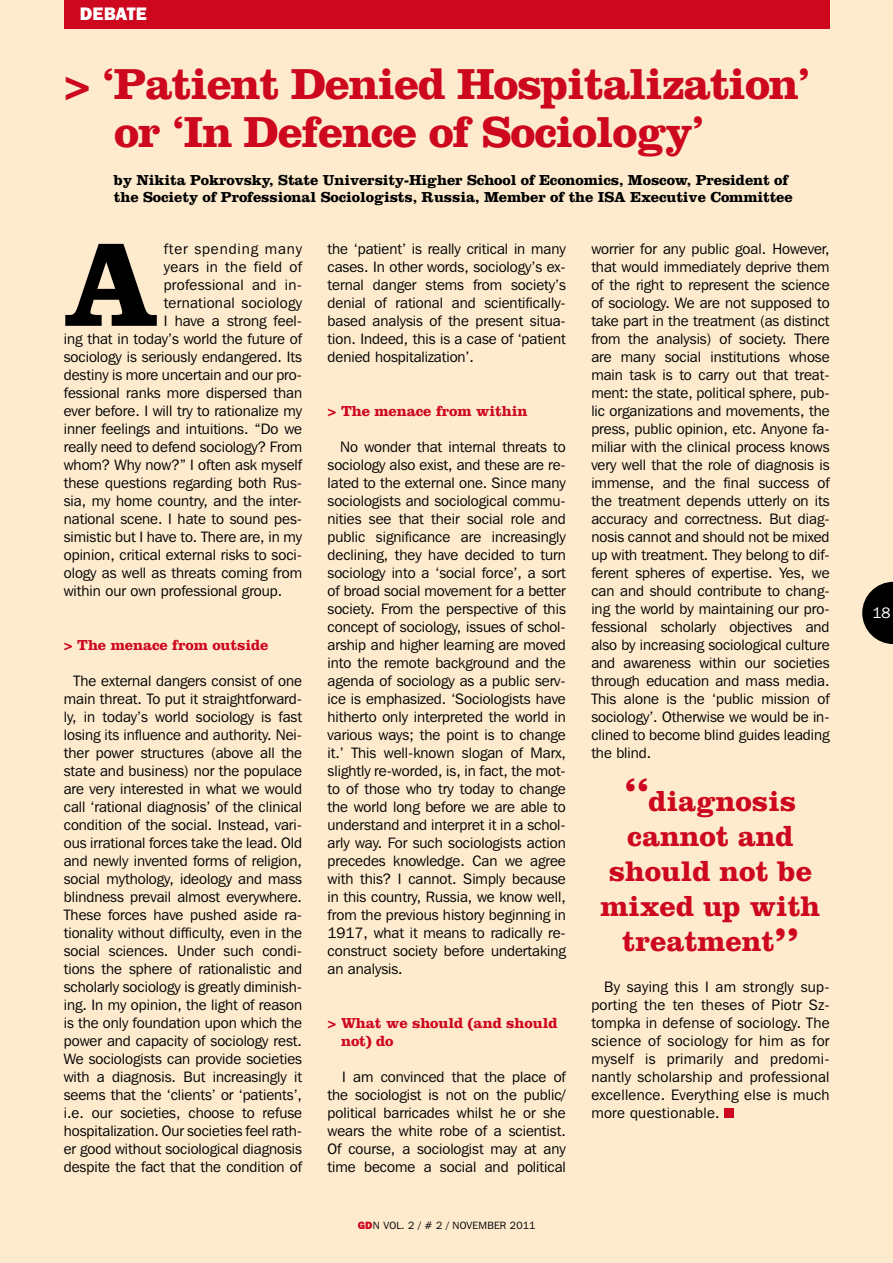
<style>
.page{position:relative;width:893px;height:1263px;background:#fff}
.page>*{position:absolute;margin:0;border:0;box-sizing:border-box;transform-origin:0 0}
.t1{font:700 123.6px "Clarendon";color:#000}
.t2{font:700 45px/48px "Clarendon";letter-spacing:-.025em;color:#cd071e}
.t3{font:700 29.55px/35.1px "Clarendon";color:#cd071e;text-align:center}
.t4{font:800 18px "Franklin Gothic IT Cby BT";letter-spacing:.01em;color:#fff}
.t5{font:15px/18px "Franklin Gothic IT Cby BT";color:#000;text-align:justify}
.t6{font:700 15px/16.5px "Clarendon";letter-spacing:-.01em;color:#000}
.t7{font:700 15px/18px "Clarendon";letter-spacing:-.005em;color:#cd071e}
.t8{font:15px "Franklin Gothic IT Cby BT";letter-spacing:.02em;color:#000}
.t9{font:15px "Franklin Gothic IT Cby BT";letter-spacing:.03em;color:#000}
.t10{font:15px "Franklin Gothic IT Cby BT";letter-spacing:.06em;color:#000}
.t11{font:15px "Franklin Gothic IT Cby BT";color:#fff}
.t12{font:10.5px "Franklin Gothic IT Cby BT";letter-spacing:.02em;color:#000}
.s1{font-size:48px}
.s2{font-weight:800;color:#cd071e}
</style>
<div class="page">
<div style="left:0;top:0;width:892px;height:1263px;background:#feebce"></div>
<div style="left:64px;top:0;width:765px;height:28px;background:#cd071e"></div>
<svg style="left:862px;top:582px;width:30px;height:62px"></svg>
<div style="left:724px;top:1108px;width:9px;height:10px;background:#cd071e"></div>
<p class="t4" style="left:80px;top:7px;width:69px">DEBATE</p>
<h2 class="t2" style="left:114px;top:64px;width:697px;text-indent:-50px">&gt; ‘Patient Denied Hospitalization’ or ‘In Defence of Sociology’</h2>
<p class="t6" style="left:114px;top:173px;width:680px">by Nikita Pokrovsky, State University-Higher School of Economics, Moscow, President of the Society of Professional Sociologists, Russia, Member of the ISA Executive Committee</p>
<h1 class="t1" style="left:64px;top:242px;width:98px">A</h1>
<p class="t10" style="left:164px;top:243px;width:140px">fter spending many</p>
<p class="t5" style="left:327px;top:241px;width:240px">the ‘patient’ is really critical in many cases. In other words, sociology’s ex&shy;ternal danger stems from society’s denial of rational and scientifically&shy;based analysis of the present situa&shy;tion. Indeed, this is a case of ‘patient denied hospitalization’.</p>
<p class="t5" style="left:591px;top:241px;width:240px">worrier for any public goal. However, that would immediately deprive them of the right to represent the science of sociology. We are not supposed to take part in the treatment (as distinct from the analysis) of society. There are many social institutions whose main task is to carry out that treat&shy;ment: the state, political sphere, pub&shy;lic organizations and movements, the press, public opinion, etc. Anyone fa&shy;miliar with the clinical process knows very well that the role of diagnosis is immense, and the final success of the treatment depends utterly on its accuracy and correctness. But diag&shy;nosis cannot and should not be mixed up with treatment. They belong to dif&shy;ferent spheres of expertise. Yes, we can and should contribute to chang&shy;ing the world by maintaining our pro&shy;fessional scholarly objectives and also by increasing sociological culture and awareness within our societies through education and mass media.<br>This alone is the ‘public mission of sociology’. Otherwise we would be in&shy;clined to become blind guides leading the blind.</p>
<p class="t9" style="left:164px;top:261px;width:140px">years in the field of</p>
<p class="t8" style="left:164px;top:279px;width:140px">professional and in-</p>
<p class="t8" style="left:164px;top:297px;width:140px">ternational sociology</p>
<p class="t5" style="left:164px;top:313px;width:140px">I have a strong feel-</p>
<p class="t5" style="left:64px;top:331px;width:240px">ing that in today’s world the future of</p>
<p class="t5" style="left:64px;top:349px;width:240px">sociology is seriously endangered. Its</p>
<p class="t5" style="left:64px;top:367px;width:240px">destiny is more uncertain and our pro-</p>
<p class="t5" style="left:64px;top:385px;width:240px">fessional ranks more dispersed than</p>
<p class="t5" style="left:64px;top:403px;width:240px">ever before. I will try to rationalize my</p>
<p class="t5" style="left:64px;top:421px;width:240px">inner feelings and intuitions. “Do we</p>
<p class="t5" style="left:64px;top:439px;width:240px">really need to defend sociology? From</p>
<p class="t5" style="left:64px;top:457px;width:240px">whom? Why now?” I often ask myself</p>
<p class="t5" style="left:64px;top:475px;width:240px">these questions regarding both Rus-</p>
<p class="t5" style="left:64px;top:493px;width:240px">sia, my home country, and the inter-</p>
<p class="t5" style="left:64px;top:511px;width:240px">national scene. I hate to sound pes-</p>
<p class="t5" style="left:64px;top:529px;width:240px">simistic but I have to. There are, in my</p>
<p class="t5" style="left:64px;top:547px;width:240px">opinion, critical external risks to soci-</p>
<p class="t5" style="left:64px;top:565px;width:240px">ology as well as threats coming from</p>
<p class="t5" style="left:64px;top:583px;width:220px">within our own professional group.</p>
<p class="t7" style="left:327px;top:403px;width:201px">&gt; The menace from within</p>
<p class="t5" style="left:327px;top:439px;width:240px;text-indent:13px">No wonder that internal threats to sociology also exist, and these are re&shy;lated to the external one. Since many sociologists and sociological commu&shy;nities see that their social role and public significance are increasingly declining, they have decided to turn sociology into a ‘social force’, a sort of broad social movement for a better society. From the perspective of this concept of sociology, issues of schol&shy;arship and higher learning are moved into the remote background and the agenda of sociology as a public serv&shy;ice is emphasized. ‘Sociologists have hitherto only interpreted the world in various ways; the point is to change it.’ This well-known slogan of Marx, slightly re-worded, is, in fact, the mot&shy;to of those who try today to change the world long before we are able to understand and interpret it in a schol&shy;arly way. For such sociologists action precedes knowledge. Can we agree with this? I cannot. Simply because in this country, Russia, we know well, from the previous history beginning in 1917, what it means to radically re&shy;construct society before undertaking an analysis.</p>
<p class="t7" style="left:64px;top:637px;width:206px">&gt; The menace from outside</p>
<p class="t5" style="left:64px;top:673px;width:240px;text-indent:10px">The external dangers consist of one main threat. To put it straightforward&shy;ly, in today’s world sociology is fast losing its influence and authority. Nei&shy;ther power structures (above all the state and business) nor the populace are very interested in what we would call ‘rational diagnosis’ of the clinical condition of the social. Instead, vari&shy;ous irrational forces take the lead. Old and newly invented forms of religion, social mythology, ideology and mass blindness prevail almost everywhere.<br>These forces have pushed aside ra&shy;tionality without difficulty, even in the social sciences. Under such condi&shy;tions the sphere of rationalistic and scholarly sociology is greatly diminish&shy;ing. In my opinion, the light of reason is the only foundation upon which the power and capacity of sociology rest.<br>We sociologists can provide societies with a diagnosis. But increasingly it seems that the ‘clients’ or ‘patients’, i.e. our societies, choose to refuse hospitalization. Our societies feel rath&shy;er good without sociological diagnosis despite the fact that the condition of</p>
<h3 class="t3" style="left:600px;top:787px;width:221px"><span class="s1">“</span>diagnosis cannot and should not be mixed up with treatment<span class="s1">”</span></h3>
<p class="t5" style="left:591px;top:979px;width:240px;text-indent:13px">By saying this I am strongly sup&shy;porting the ten theses of Piotr Sz&shy;tompka in defense of sociology. The science of sociology for him as for myself is primarily and predomi&shy;nantly scholarship and professional excellence. Everything else is much more questionable.</p>
<p class="t7" style="left:341px;top:1015px;width:218px;text-indent:-14px">&gt; What we should (and should not) do</p>
<p class="t5" style="left:327px;top:1069px;width:240px;text-indent:15px">I am convinced that the place of the sociologist is not on the public/ political barricades whilst he or she wears the white robe of a scientist.<br>Of course, a sociologist may at any time become a social and political</p>
<p class="t12" style="left:358px;top:1222px;width:179px"><span class="s2">GD</span>N VOL. 2 / # 2 / NOVEMBER 2011</p>
<p class="t11" style="left:872px;top:607px;width:19px">18</p>
</div>
